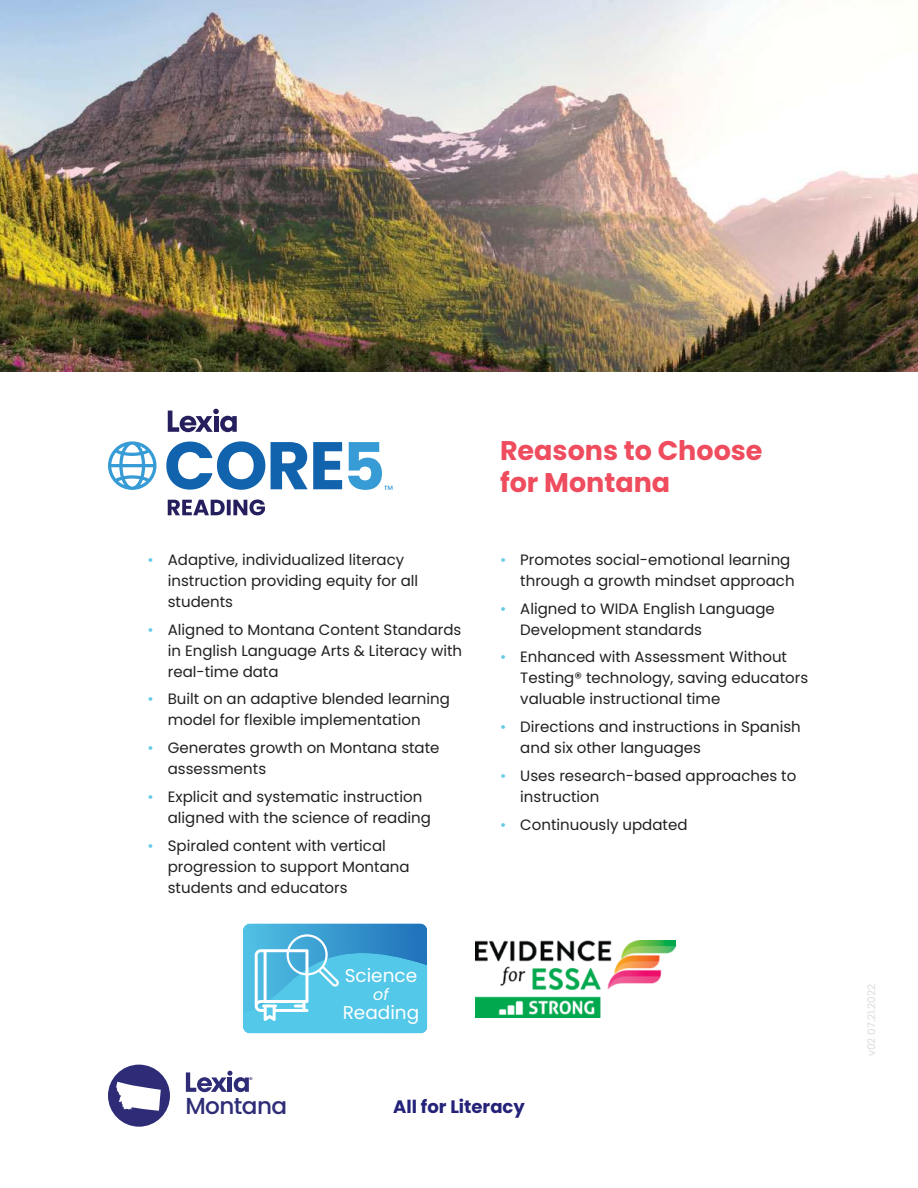
<style>
.page{position:relative;width:918px;height:1188px;background:#fff}
.page>*{position:absolute;margin:0;border:0;box-sizing:border-box;transform-origin:0 0}
.t1{font:700 27px/32.4px "Poppins";color:#ef4c5e}
.t2{font:500 23.1px "Poppins";letter-spacing:-.025em;color:#2e2c76}
.t3{font:18.45px "Poppins";color:#fff}
.t4{font:700 18px "Poppins";color:#242279}
.t5{font:italic 15.9px "Poppins";color:#fff}
.t6{font:15px/21px "Poppins";color:#221f1f}
.t7{font:10.5px "Poppins";color:#dbdcde}
.s1{color:#63cbe8}
</style>
<div class="page">
<img style="left:0;top:0;width:918px;height:372px">
<svg style="left:166px;top:441px;width:99px;height:49px"></svg>
<svg style="left:271px;top:442px;width:71px;height:47px"></svg>
<svg style="left:168px;top:409px;width:69px;height:23px"></svg>
<svg style="left:168px;top:500px;width:97px;height:15px"></svg>
<svg style="left:108px;top:441px;width:49px;height:49px"></svg>
<svg style="left:348px;top:442px;width:44px;height:48px"></svg>
<img style="left:476px;top:940px;width:199px;height:77px">
<img style="left:243px;top:923px;width:184px;height:30px">
<div style="left:243px;top:953px;width:184px;height:80px;background:#54c8e8"></div>
<svg style="left:255px;top:934px;width:84px;height:87px;background:#6ec7e6"></svg>
<div style="left:108px;top:1065px;width:62px;height:62px;background:#2e2c76;border-radius:50%"></div>
<svg style="left:186px;top:1071px;width:66px;height:21px"></svg>
<svg style="left:116px;top:1082px;width:45px;height:29px"></svg>
<p class="t6" style="left:168px;top:551px;width:252px;text-indent:-20px"><span class="s1">•</span> Adaptive, individualized literacy instruction providing equity for all students</p>
<p class="t6" style="left:168px;top:620px;width:296px;text-align:justify;text-indent:-20px"><span class="s1">•</span> Aligned to Montana Content Standards in English Language Arts &amp; Literacy with real-time data</p>
<p class="t6" style="left:168px;top:690px;width:284px;text-indent:-20px"><span class="s1">•</span> Built on an adaptive blended learning model for flexible implementation</p>
<p class="t6" style="left:168px;top:739px;width:273px;text-indent:-20px"><span class="s1">•</span> Generates growth on Montana state assessments</p>
<p class="t6" style="left:168px;top:786px;width:265px;text-indent:-20px"><span class="s1">•</span> Explicit and systematic instruction aligned with the science of reading</p>
<p class="t6" style="left:168px;top:836px;width:243px;text-indent:-20px"><span class="s1">•</span> Spiraled content with vertical progression to support Montana students and educators</p>
<p class="t3" style="left:345px;top:968px;width:74px">Science</p>
<p class="t5" style="left:373px;top:985px;width:17px">of</p>
<p class="t3" style="left:343px;top:1005px;width:78px">Reading</p>
<h1 class="t1" style="left:500px;top:437px;width:264px">Reasons to Choose for Montana</h1>
<p class="t6" style="left:500px;top:551px;width:296px;text-align:right"><span class="s1">•</span> Promotes social-emotional learning through a growth mindset approach</p>
<p class="t6" style="left:520px;top:599px;width:256px;text-indent:-20px"><span class="s1">•</span> Aligned to WIDA English Language<br>Development standards</p>
<p class="t6" style="left:520px;top:648px;width:289px;text-indent:-20px"><span class="s1">•</span> Enhanced with Assessment Without<br>Testing® technology, saving educators valuable instructional time</p>
<p class="t6" style="left:520px;top:718px;width:282px;text-indent:-20px"><span class="s1">•</span> Directions and instructions in Spanish and six other languages</p>
<p class="t6" style="left:520px;top:767px;width:278px;text-indent:-20px"><span class="s1">•</span> Uses research-based approaches to instruction</p>
<p class="t6" style="left:500px;top:815px;width:189px"><span class="s1">•</span> Continuously updated</p>
<h2 class="t2" style="left:185px;top:1093px;width:103px">Montana</h2>
<p class="t4" style="left:393px;top:1099px;width:133px">All for Literacy</p>
<p class="t7" style="left:867px;top:1056px;width:74px;rotate:-90deg">v02 07.21.2022</p>
</div>
